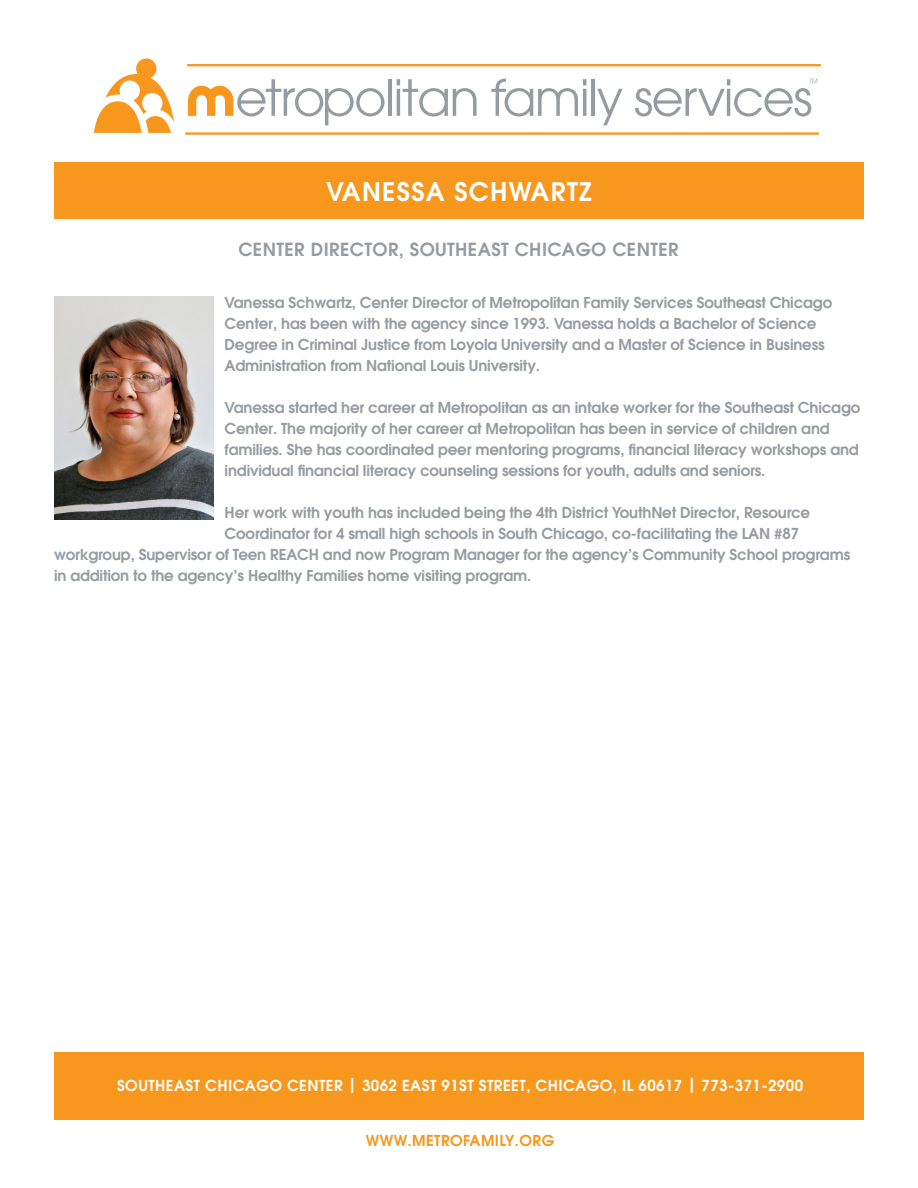
<style>
.page{position:relative;width:918px;height:1188px;background:#fff}
.page>*{position:absolute;margin:0;border:0;box-sizing:border-box;transform-origin:0 0}
.t1{font:600 25.5px "Avant Garde";letter-spacing:.05em;color:#fff}
.t2{font:600 18px "Avant Garde";letter-spacing:.025em;color:#959ca1}
.t3{font:600 15px/21px "Avant Garde";letter-spacing:-.01em;color:#959ca1}
.t4{font:600 15px "Avant Garde";letter-spacing:.03em;color:#fff}
.t5{font:600 15px "Avant Garde";letter-spacing:.03em;color:#f7971d}
</style>
<div class="page">
<hr style="left:388px;top:79px;width:4px;height:37px;background:#959ca1">
<svg style="left:397px;top:79px;width:80px;height:38px"></svg>
<svg style="left:491px;top:79px;width:95px;height:38px"></svg>
<hr style="left:583px;top:89px;width:3px;height:27px;background:#959ca1">
<hr style="left:591px;top:79px;width:4px;height:37px;background:#959ca1">
<svg style="left:597px;top:89px;width:26px;height:36px"></svg>
<svg style="left:188px;top:79px;width:197px;height:46px"></svg>
<svg style="left:635px;top:79px;width:182px;height:38px"></svg>
<svg style="left:94px;top:59px;width:80px;height:74px"></svg>
<hr style="left:187px;top:64px;width:634px;height:2px;background:#f7971d">
<hr style="left:185px;top:132px;width:634px;height:3px;background:#f7971d">
<div style="left:54px;top:163px;width:810px;height:56px;background:#f7971d"></div>
<div style="left:54px;top:1052px;width:810px;height:68px;background:#f7971d"></div>
<img style="left:54px;top:296px;width:160px;height:224px">
<p class="t1" style="left:326px;top:175px;width:267px">VANESSA SCHWARTZ</p>
<p class="t2" style="left:238px;top:238px;width:442px">CENTER DIRECTOR, SOUTHEAST CHICAGO CENTER</p>
<p class="t3" style="left:225px;top:292px;width:609px">Vanessa Schwartz, Center Director of Metropolitan Family Services Southeast Chicago Center, has been with the agency since 1993. Vanessa holds a Bachelor of Science Degree in Criminal Justice from Loyola University and a Master of Science in Business Administration from National Louis University.</p>
<p class="t3" style="left:225px;top:397px;width:637px">Vanessa started her career at Metropolitan as an intake worker for the Southeast Chicago Center. The majority of her career at Metropolitan has been in service of children and families. She has coordinated peer mentoring programs, financial literacy workshops and individual financial literacy counseling sessions for youth, adults and seniors.</p>
<p class="t3" style="left:225px;top:502px;width:587px">Her work with youth has included being the 4th District YouthNet Director, Resource</p>
<p class="t3" style="left:225px;top:523px;width:576px">Coordinator for 4 small high schools in South Chicago, co-facilitating the LAN #87</p>
<p class="t3" style="left:54px;top:544px;width:798px">workgroup, Supervisor of Teen REACH and now Program Manager for the agency’s Community School programs</p>
<p class="t3" style="left:54px;top:565px;width:479px">in addition to the agency’s Healthy Families home visiting program.</p>
<p class="t4" style="left:117px;top:1076px;width:688px">SOUTHEAST CHICAGO CENTER | 3062 EAST 91ST STREET, CHICAGO, IL 60617 | 773-371-2900</p>
<p class="t5" style="left:366px;top:1131px;width:190px">WWW.METROFAMILY.ORG</p>
</div>
